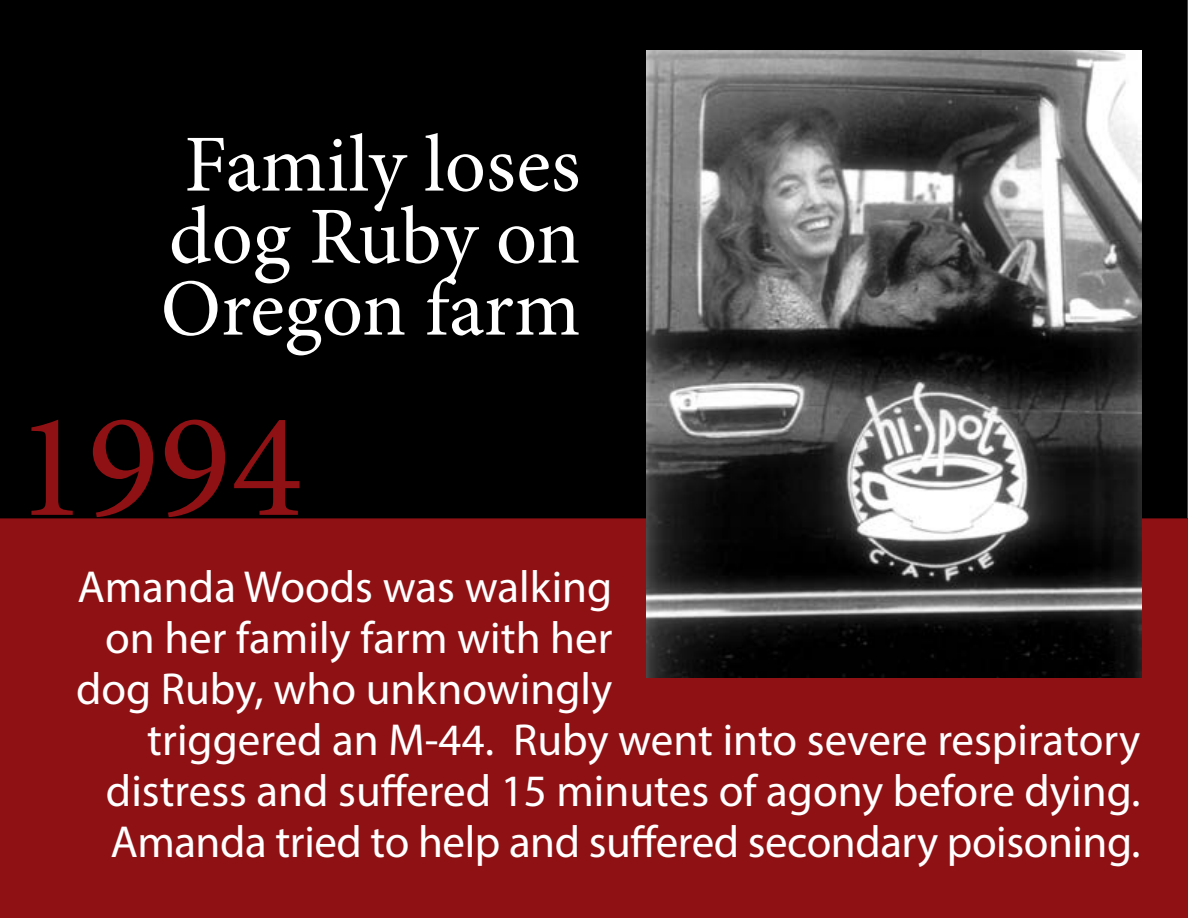
<style>
.page{position:relative;width:1188px;height:918px;background:#fff}
.page>*{position:absolute;margin:0;border:0;box-sizing:border-box;transform-origin:0 0}
.t1{font:150px "Minion Pro";color:#901114}
.t2{font:81px/72px "Minion Pro";color:#fff;text-align:justify}
.t3{font:45px "Myriad Pro";color:#fff}
</style>
<div class="page">
<div style="left:0;top:518px;width:1188px;height:400px;background:#901114"></div>
<div style="left:0;top:0;width:1187px;height:518px;background:#000"></div>
<img style="left:646px;top:50px;width:496px;height:627px">
<h2 class="t2" style="left:161px;top:129px;width:421px">Family loses dog Ruby on Oregon farm</h2>
<h1 class="t1" style="left:15px;top:367px;width:289px">1994</h1>
<p class="t3" style="left:77px;top:559px;width:537px">Amanda Woods was walking</p>
<p class="t3" style="left:105px;top:610px;width:509px">on her family farm with her</p>
<p class="t3" style="left:76px;top:661px;width:538px">dog Ruby, who unknowingly</p>
<p class="t3" style="left:147px;top:712px;width:995px">triggered an M-44. Ruby went into severe respiratory</p>
<p class="t3" style="left:106px;top:763px;width:1036px">distress and suffered 15 minutes of agony before dying.</p>
<p class="t3" style="left:110px;top:814px;width:1032px">Amanda tried to help and suffered secondary poisoning.</p>
</div>
